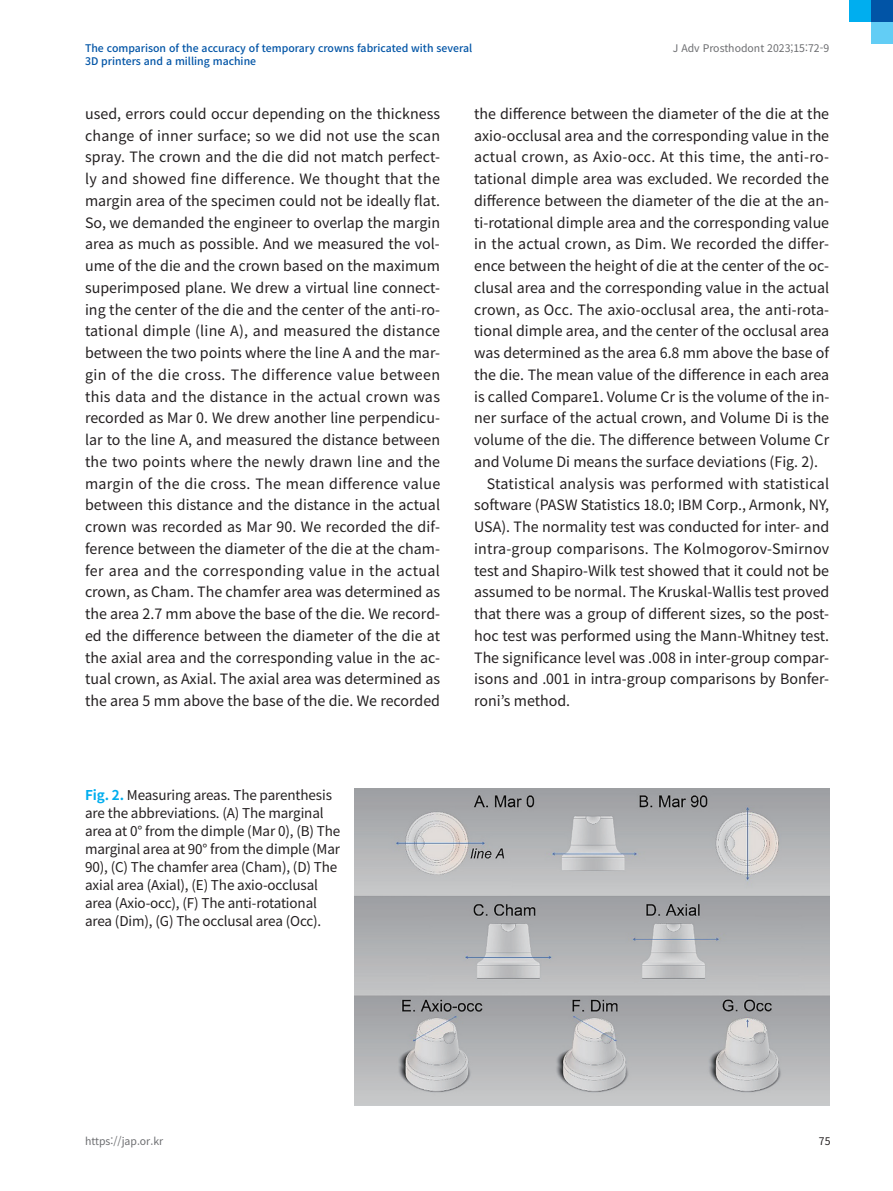
<style>
.page{position:relative;width:893px;height:1191px;background:#fff}
.page>*{position:absolute;margin:0;border:0;box-sizing:border-box;transform-origin:0 0}
.t1{font:14.25px/21.8px "Noto Sans CJ Kkr";color:#231f20;text-align:justify}
.t2{font:14.25px "Noto Sans CJ Kkr";letter-spacing:.02em;color:#231f20}
.t3{font:13.5px/18px "Noto Sans CJ Kkr";letter-spacing:-.01em;color:#231f20}
.t4{font:500 10.5px "Noto Sans CJ Kkr";color:#0154a6}
.t5{font:10.5px "Noto Sans CJ Kkr";color:#6c6d70}
.t6{font:10.5px "Noto Sans CJ Kkr";color:#231f20}
.s1{font-weight:700;color:#00aeef}
</style>
<div class="page">
<div style="left:871px;top:22px;width:22px;height:22px;background:#62cdf5"></div>
<div style="left:849px;top:0;width:22px;height:22px;background:#00aeef"></div>
<div style="left:871px;top:0;width:22px;height:22px;background:#0154a6"></div>
<img style="left:355px;top:788px;width:474px;height:318px">
<p class="t4" style="left:85px;top:42px;width:389px">The comparison of the accuracy of temporary crowns fabricated with several</p>
<p class="t5" style="left:673px;top:42px;width:158px">J Adv Prosthodont 2023;15:72-9</p>
<p class="t4" style="left:85px;top:55px;width:173px">3D printers and a milling machine</p>
<p class="t1" style="left:85px;top:103px;width:357px">used, errors could occur depending on the thickness change of inner surface; so we did not use the scan spray. The crown and the die did not match perfect&shy;ly and showed fine difference. We thought that the margin area of the specimen could not be ideally flat.<br>So, we demanded the engineer to overlap the margin area as much as possible. And we measured the vol&shy;ume of the die and the crown based on the maximum superimposed plane. We drew a virtual line connect&shy;ing the center of the die and the center of the anti-ro&shy;tational dimple (line A), and measured the distance between the two points where the line A and the mar&shy;gin of the die cross. The difference value between this data and the distance in the actual crown was recorded as Mar 0. We drew another line perpendicu&shy;lar to the line A, and measured the distance between the two points where the newly drawn line and the margin of the die cross. The mean difference value between this distance and the distance in the actual crown was recorded as Mar 90. We recorded the dif&shy;ference between the diameter of the die at the cham&shy;fer area and the corresponding value in the actual crown, as Cham. The chamfer area was determined as the area 2.7 mm above the base of the die. We record&shy;ed the difference between the diameter of the die at the axial area and the corresponding value in the ac&shy;tual crown, as Axial. The axial area was determined as the area 5 mm above the base of the die. We recorded</p>
<p class="t1" style="left:474px;top:103px;width:357px">the difference between the diameter of the die at the</p>
<p class="t1" style="left:474px;top:125px;width:357px">axio-occlusal area and the corresponding value in the</p>
<p class="t2" style="left:474px;top:149px;width:357px">actual crown, as Axio-occ. At this time, the anti-ro-</p>
<p class="t1" style="left:474px;top:168px;width:356px">tational dimple area was excluded. We recorded the</p>
<p class="t1" style="left:474px;top:190px;width:357px">difference between the diameter of the die at the an-</p>
<p class="t1" style="left:474px;top:212px;width:357px">ti-rotational dimple area and the corresponding value</p>
<p class="t1" style="left:474px;top:233px;width:357px">in the actual crown, as Dim. We recorded the differ-</p>
<p class="t1" style="left:474px;top:255px;width:357px">ence between the height of die at the center of the oc-</p>
<p class="t1" style="left:474px;top:277px;width:357px">clusal area and the corresponding value in the actual</p>
<p class="t1" style="left:474px;top:299px;width:356px">crown, as Occ. The axio-occlusal area, the anti-rota-</p>
<p class="t1" style="left:474px;top:320px;width:357px">tional dimple area, and the center of the occlusal area</p>
<p class="t1" style="left:474px;top:342px;width:357px">was determined as the area 6.8 mm above the base of</p>
<p class="t1" style="left:474px;top:364px;width:357px">the die. The mean value of the difference in each area</p>
<p class="t1" style="left:474px;top:386px;width:357px">is called Compare1. Volume Cr is the volume of the in-</p>
<p class="t1" style="left:474px;top:407px;width:357px">ner surface of the actual crown, and Volume Di is the</p>
<p class="t1" style="left:474px;top:429px;width:357px">volume of the die. The difference between Volume Cr</p>
<p class="t1" style="left:474px;top:451px;width:345px">and Volume Di means the surface deviations (Fig. 2).</p>
<p class="t2" style="left:487px;top:475px;width:344px">Statistical analysis was performed with statistical</p>
<p class="t1" style="left:474px;top:494px;width:356px">software (PASW Statistics 18.0; IBM Corp., Armonk, NY,</p>
<p class="t1" style="left:474px;top:516px;width:357px">USA). The normality test was conducted for inter- and</p>
<p class="t1" style="left:474px;top:538px;width:357px">intra-group comparisons. The Kolmogorov-Smirnov</p>
<p class="t1" style="left:474px;top:560px;width:357px">test and Shapiro-Wilk test showed that it could not be</p>
<p class="t1" style="left:474px;top:581px;width:357px">assumed to be normal. The Kruskal-Wallis test proved</p>
<p class="t1" style="left:474px;top:603px;width:357px">that there was a group of different sizes, so the post-</p>
<p class="t1" style="left:474px;top:625px;width:357px">hoc test was performed using the Mann-Whitney test.</p>
<p class="t1" style="left:474px;top:647px;width:357px">The significance level was .008 in inter-group compar-</p>
<p class="t1" style="left:474px;top:668px;width:357px">isons and .001 in intra-group comparisons by Bonfer-</p>
<p class="t1" style="left:474px;top:690px;width:98px">roni’s method.</p>
<p class="t3" style="left:85px;top:786px;width:257px"><span class="s1">Fig. 2.</span> Measuring areas. The parenthesis are the abbreviations. (A) The marginal area at 0° from the dimple (Mar 0), (B) The marginal area at 90° from the dimple (Mar 90), (C) The chamfer area (Cham), (D) The axial area (Axial), (E) The axio-occlusal area (Axio-occ), (F) The anti-rotational area (Dim), (G) The occlusal area (Occ).</p>
<p class="t5" style="left:85px;top:1135px;width:80px">https://jap.or.kr</p>
<p class="t6" style="left:819px;top:1135px;width:13px">75</p>
</div>
